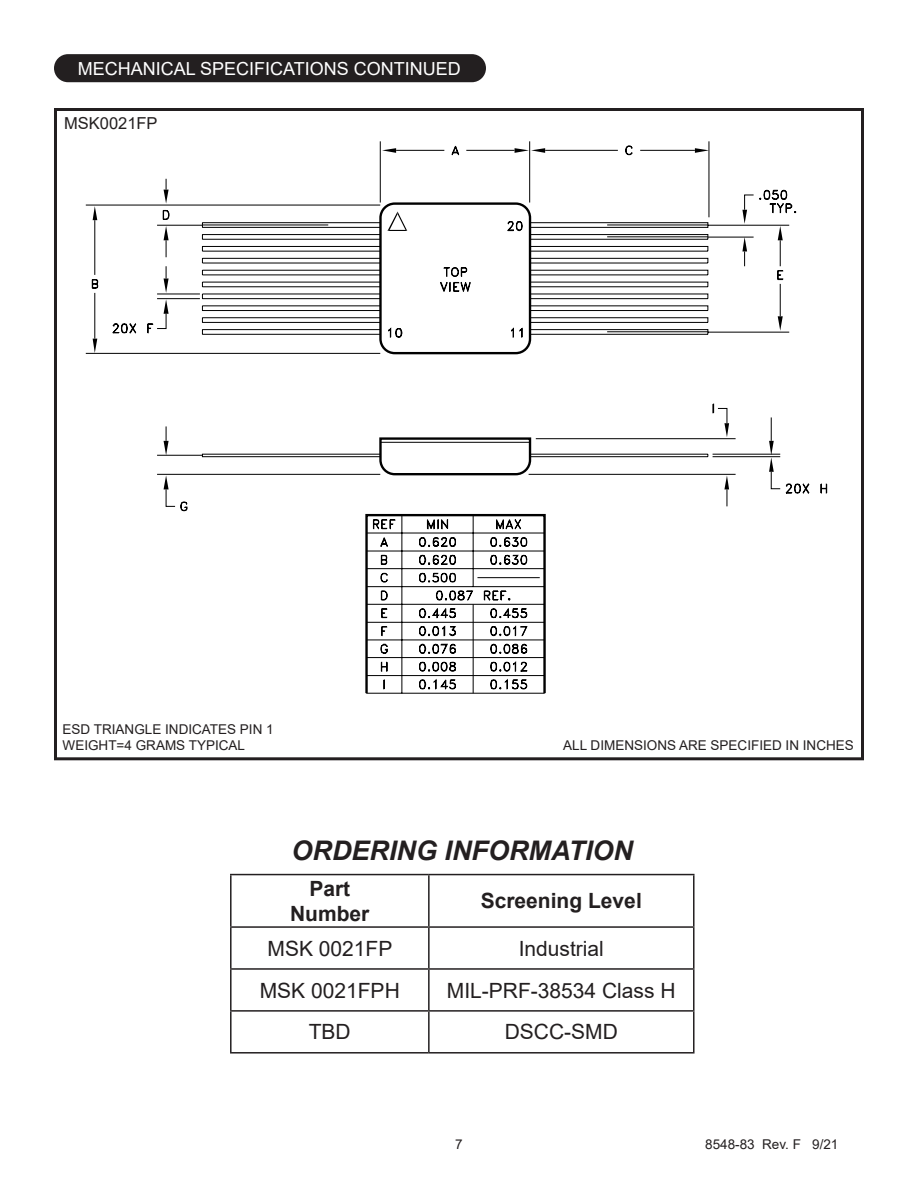
<style>
.page{position:relative;width:918px;height:1188px;background:#fff}
.page>*{position:absolute;margin:0;border:0;box-sizing:border-box;transform-origin:0 0}
.t1{font:italic 700 27px "Arial";color:#231f20}
.t2{font:21px "Arial";color:#231f20}
.t3{font:700 21px "Arial";color:#231f20}
.t4{font:18px "Arial";color:#fff}
.t5{font:16.5px "Arial";color:#231f20}
.t6{font:13.5px "Arial";color:#231f20}
</style>
<div class="page">
<div style="left:54px;top:108px;width:810px;height:652px;border:3px solid #231f20"></div>
<div style="left:202px;top:454px;width:178px;height:3px;border:1px solid #000"></div>
<hr style="left:86px;top:205px;width:294px;height:1px;background:#000">
<hr style="left:86px;top:353px;width:294px;height:1px;background:#000">
<hr style="left:157px;top:474px;width:223px;height:1px;background:#000">
<hr style="left:157px;top:455px;width:45px;height:1px;background:#000">
<svg style="left:92px;top:279px;width:77px;height:74px"></svg>
<svg style="left:94px;top:141px;width:616px;height:198px"></svg>
<svg style="left:164px;top:426px;width:5px;height:29px"></svg>
<svg style="left:164px;top:475px;width:24px;height:36px"></svg>
<svg style="left:380px;top:403px;width:401px;height:111px"></svg>
<svg style="left:368px;top:517px;width:68px;height:174px"></svg>
<svg style="left:436px;top:483px;width:391px;height:208px"></svg>
<svg style="left:382px;top:145px;width:414px;height:193px"></svg>
<div style="left:365px;top:514px;width:181px;height:180px;border:2px solid #000"></div>
<div style="left:54px;top:54px;width:432px;height:28px;background:#231f20;border-radius:14px"></div>
<hr style="left:230px;top:874px;width:199px;height:1px;background:#231f20">
<hr style="left:230px;top:875px;width:2px;height:51px;background:#231f20">
<hr style="left:429px;top:874px;width:266px;height:1px;background:#231f20">
<hr style="left:428px;top:875px;width:2px;height:51px;background:#231f20">
<hr style="left:693px;top:875px;width:2px;height:51px;background:#231f20">
<hr style="left:230px;top:926px;width:199px;height:2px;background:#231f20">
<hr style="left:230px;top:928px;width:2px;height:40px;background:#231f20">
<hr style="left:429px;top:926px;width:266px;height:2px;background:#231f20">
<hr style="left:428px;top:928px;width:2px;height:40px;background:#231f20">
<hr style="left:693px;top:928px;width:2px;height:40px;background:#231f20">
<hr style="left:230px;top:968px;width:199px;height:2px;background:#231f20">
<hr style="left:230px;top:970px;width:2px;height:40px;background:#231f20">
<hr style="left:429px;top:968px;width:266px;height:2px;background:#231f20">
<hr style="left:428px;top:970px;width:2px;height:40px;background:#231f20">
<hr style="left:693px;top:970px;width:2px;height:40px;background:#231f20">
<hr style="left:230px;top:1010px;width:199px;height:2px;background:#231f20">
<hr style="left:230px;top:1012px;width:2px;height:40px;background:#231f20">
<hr style="left:429px;top:1010px;width:266px;height:2px;background:#231f20">
<hr style="left:428px;top:1012px;width:2px;height:40px;background:#231f20">
<hr style="left:693px;top:1012px;width:2px;height:40px;background:#231f20">
<hr style="left:230px;top:1052px;width:199px;height:2px;background:#231f20">
<hr style="left:429px;top:1052px;width:266px;height:2px;background:#231f20">
<p class="t4" style="left:78px;top:56px;width:385px">MECHANICAL SPECIFICATIONS CONTINUED</p>
<p class="t5" style="left:64px;top:112px;width:95px">MSK0021FP</p>
<p class="t6" style="left:63px;top:720px;width:213px">ESD TRIANGLE INDICATES PIN 1</p>
<p class="t6" style="left:63px;top:736px;width:184px">WEIGHT=4 GRAMS TYPICAL</p>
<p class="t6" style="left:563px;top:736px;width:292px">ALL DIMENSIONS ARE SPECIFIED IN INCHES</p>
<p class="t1" style="left:292px;top:833px;width:343px">ORDERING INFORMATION</p>
<p class="t3" style="left:309px;top:874px;width:42px">Part</p>
<p class="t3" style="left:290px;top:899px;width:81px">Number</p>
<p class="t3" style="left:481px;top:886px;width:163px">Screening Level</p>
<p class="t2" style="left:268px;top:934px;width:126px">MSK 0021FP</p>
<p class="t2" style="left:519px;top:934px;width:87px">Industrial</p>
<p class="t2" style="left:260px;top:976px;width:142px">MSK 0021FPH</p>
<p class="t2" style="left:447px;top:976px;width:230px">MIL-PRF-38534 Class H</p>
<p class="t2" style="left:309px;top:1018px;width:43px">TBD</p>
<p class="t2" style="left:505px;top:1018px;width:115px">DSCC-SMD</p>
<p class="t6" style="left:455px;top:1135px;width:9px">7</p>
<p class="t6" style="left:705px;top:1135px;width:135px">8548-83 Rev. F 9/21</p>
</div>
